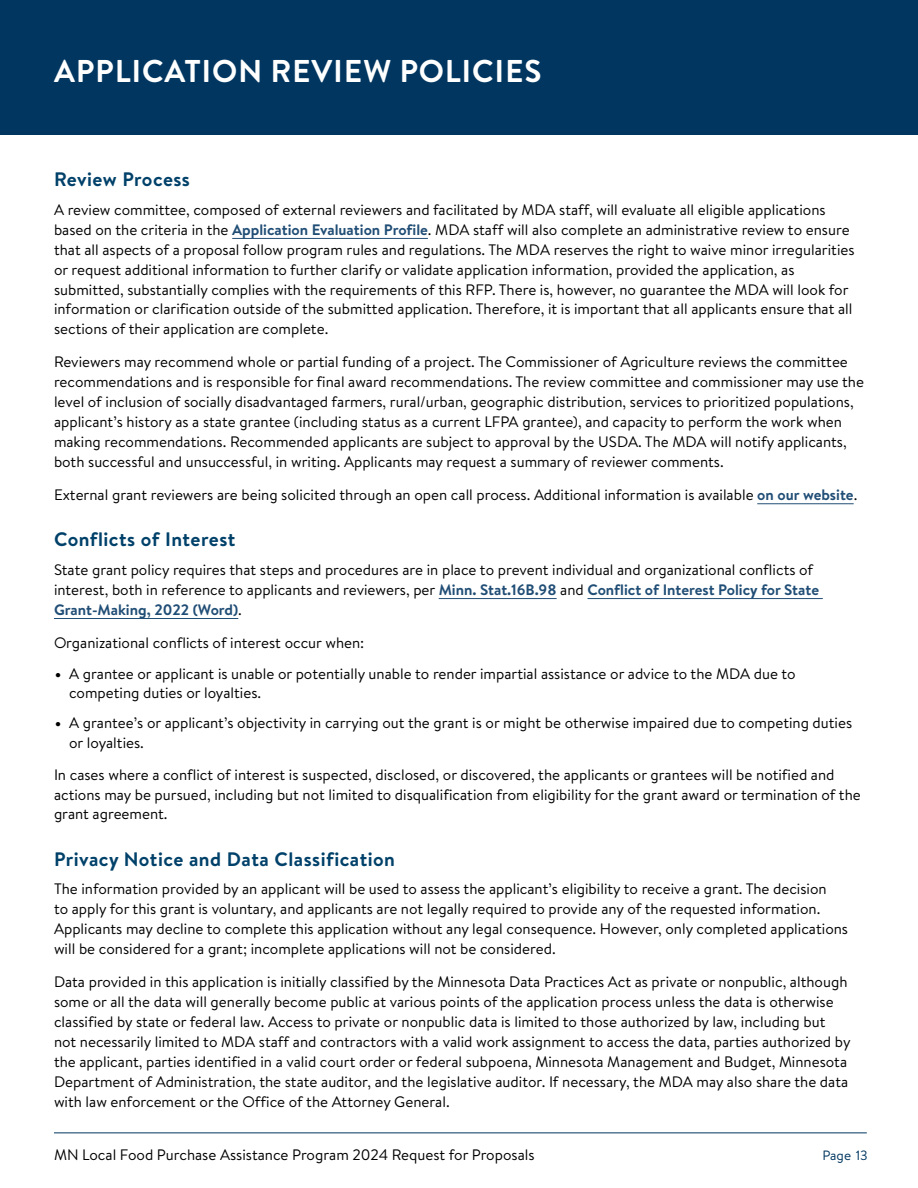
<style>
.page{position:relative;width:918px;height:1188px;background:#fff}
.page>*{position:absolute;margin:0;border:0;box-sizing:border-box;transform-origin:0 0}
.t1{font:700 31.5px "Brandon Grotesque";letter-spacing:.025em;color:#fff}
.t2{font:700 19.5px "Brandon Text";letter-spacing:.025em;color:#00416a}
.t3{font:15.15px/20px "Brandon Text";color:#000}
.t4{font:13.5px "Brandon Text";color:#003660}
.s1{font-weight:700;color:#214e76}
.s2{font-weight:900}
</style>
<div class="page">
<hr style="left:54px;top:1132px;width:813px;height:1px;background:#003660">
<div style="left:0;top:0;width:918px;height:135px;background:#003660"></div>
<hr style="left:232px;top:238px;width:196px;height:1px;background:#214e76">
<hr style="left:757px;top:503px;width:97px;height:1px;background:#214e76">
<hr style="left:439px;top:598px;width:118px;height:1px;background:#214e76">
<hr style="left:587px;top:598px;width:236px;height:1px;background:#214e76">
<hr style="left:54px;top:618px;width:184px;height:1px;background:#214e76">
<h1 class="t1" style="left:54px;top:49px;width:489px">APPLICATION REVIEW POLICIES</h1>
<p class="t2" style="left:54px;top:166px;width:138px">Review Process</p>
<p class="t3" style="left:54px;top:199px;width:802px">A review committee, composed of external reviewers and facilitated by MDA staff, will evaluate all eligible applications based on the criteria in the <span class="s1">Application Evaluation Profile</span>. MDA staff will also complete an administrative review to ensure that all aspects of a proposal follow program rules and regulations. The MDA reserves the right to waive minor irregularities or request additional information to further clarify or validate application information, provided the application, as submitted, substantially complies with the requirements of this RFP. There is, however, no guarantee the MDA will look for information or clarification outside of the submitted application. Therefore, it is important that all applicants ensure that all sections of their application are complete.</p>
<p class="t3" style="left:54px;top:352px;width:812px">Reviewers may recommend whole or partial funding of a project. The Commissioner of Agriculture reviews the committee recommendations and is responsible for final award recommendations. The review committee and commissioner may use the level of inclusion of socially disadvantaged farmers, rural/urban, geographic distribution, services to prioritized populations, applicant’s history as a state grantee (including status as a current LFPA grantee), and capacity to perform the work when making recommendations. Recommended applicants are subject to approval by the USDA. The MDA will notify applicants, both successful and unsuccessful, in writing. Applicants may request a summary of reviewer comments.</p>
<p class="t3" style="left:54px;top:484px;width:803px">External grant reviewers are being solicited through an open call process. Additional information is available <span class="s1">on our website</span>.</p>
<p class="t2" style="left:54px;top:526px;width:183px">Conflicts of Interest</p>
<p class="t3" style="left:54px;top:559px;width:767px">State grant policy requires that steps and procedures are in place to prevent individual and organizational conflicts of interest, both in reference to applicants and reviewers, per <span class="s1">Minn. Stat.16B.98</span> and <span class="s1">Conflict of Interest Policy for State<br>Grant-Making, 2022 (Word)</span>.</p>
<p class="t3" style="left:54px;top:632px;width:312px">Organizational conflicts of interest occur when:</p>
<p class="t3" style="left:69px;top:663px;width:728px;line-height:19.4px;text-indent:-14px"><span class="s2">•</span> A grantee or applicant is unable or potentially unable to render impartial assistance or advice to the MDA due to competing duties or loyalties.</p>
<p class="t3" style="left:69px;top:713px;width:785px;line-height:19.4px;text-indent:-14px"><span class="s2">•</span> A grantee’s or applicant’s objectivity in carrying out the grant is or might be otherwise impaired due to competing duties or loyalties.</p>
<p class="t3" style="left:54px;top:764px;width:808px">In cases where a conflict of interest is suspected, disclosed, or discovered, the applicants or grantees will be notified and actions may be pursued, including but not limited to disqualification from eligibility for the grant award or termination of the grant agreement.</p>
<p class="t2" style="left:54px;top:845px;width:343px">Privacy Notice and Data Classification</p>
<p class="t3" style="left:54px;top:879px;width:796px">The information provided by an applicant will be used to assess the applicant’s eligibility to receive a grant. The decision<br>to apply for this grant is voluntary, and applicants are not legally required to provide any of the requested information.<br>Applicants may decline to complete this application without any legal consequence. However, only completed applications will be considered for a grant; incomplete applications will not be considered.</p>
<p class="t3" style="left:54px;top:971px;width:798px">Data provided in this application is initially classified by the Minnesota Data Practices Act as private or nonpublic, although some or all the data will generally become public at various points of the application process unless the data is otherwise classified by state or federal law. Access to private or nonpublic data is limited to those authorized by law, including but not necessarily limited to MDA staff and contractors with a valid work assignment to access the data, parties authorized by the applicant, parties identified in a valid court order or federal subpoena, Minnesota Management and Budget, Minnesota Department of Administration, the state auditor, and the legislative auditor. If necessary, the MDA may also share the data with law enforcement or the Office of the Attorney General.</p>
<p class="t3" style="left:54px;top:1144px;width:482px">MN Local Food Purchase Assistance Program 2024 Request for Proposals</p>
<p class="t4" style="left:822px;top:1146px;width:47px">Page 13</p>
</div>
